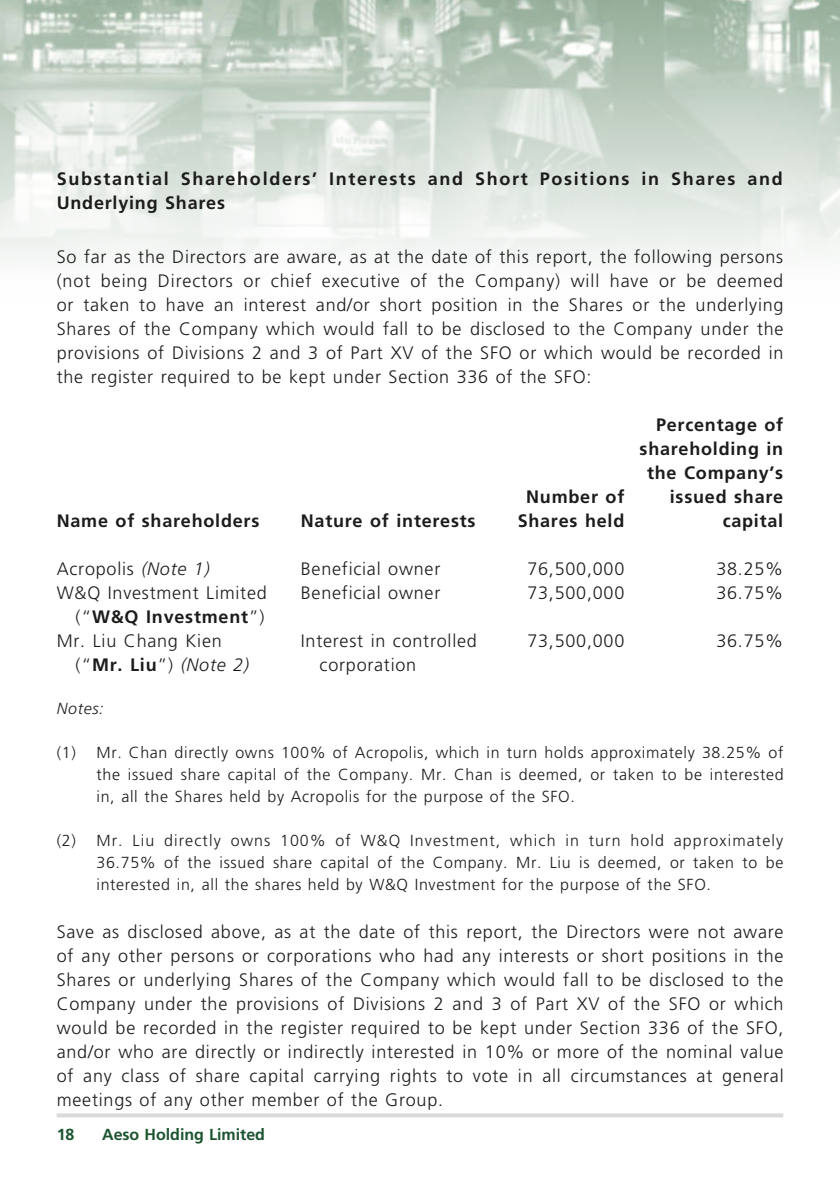
<style>
.page{position:relative;width:840px;height:1191px;background:#fff}
.page>*{position:absolute;margin:0;border:0;box-sizing:border-box;transform-origin:0 0}
.t1{font:300 18px/24px "Frutiger LT Std";letter-spacing:.04em;color:#1c1c1b;text-align:justify}
.t2{font:700 18px/24px "Frutiger LT Std";letter-spacing:.04em;color:#1c1c1b;text-align:center}
.t3{font:700 18px/24px "Frutiger LT Std";letter-spacing:.095em;color:#1c1c1b}
.t4{font:300 16px/22px "Frutiger LT Std";letter-spacing:.04em;color:#1c1c1b;text-align:justify}
.t5{font:700 16px "Frutiger LT Std";letter-spacing:-.005em;color:#1c5430}
.t6{font:italic 300 16px "Frutiger LT Std";letter-spacing:.04em;color:#1c1c1b}
.s1{font-style:italic}
.s2{font-weight:700}
</style>
<div class="page">
<img style="left:0;top:0;width:839px;height:261px">
<svg style="left:57px;top:1113px;width:725px;height:4px;background:#ddd"></svg>
<p class="t3" style="left:57px;top:167px;width:727px">Substantial Shareholders’ Interests and Short Positions in Shares and<br>Underlying Shares</p>
<p class="t1" style="left:57px;top:245px;width:728px">So far as the Directors are aware, as at the date of this report, the following persons (not being Directors or chief executive of the Company) will have or be deemed or taken to have an interest and/or short position in the Shares or the underlying Shares of the Company which would fall to be disclosed to the Company under the provisions of Divisions 2 and 3 of Part XV of the SFO or which would be recorded in the register required to be kept under Section 336 of the SFO:</p>
<p class="t2" style="left:57px;top:508px;width:204px">Name of shareholders</p>
<p class="t2" style="left:300px;top:508px;width:176px">Nature of interests</p>
<p class="t2" style="left:517px;top:485px;width:108px">Number of<br>Shares held</p>
<p class="t2" style="left:639px;top:413px;width:145px;text-align:right">Percentage of shareholding in the Company’s issued share capital</p>
<p class="t1" style="left:57px;top:557px;width:154px">Acropolis <span class="s1">(Note 1)</span></p>
<p class="t1" style="left:301px;top:557px;width:141px">Beneficial owner</p>
<p class="t1" style="left:527px;top:557px;width:98px">76,500,000</p>
<p class="t1" style="left:716px;top:557px;width:68px">38.25%</p>
<p class="t1" style="left:57px;top:581px;width:211px;text-align:right">W&amp;Q Investment Limited (“<span class="s2">W&amp;Q Investment</span>”)</p>
<p class="t1" style="left:301px;top:581px;width:141px">Beneficial owner</p>
<p class="t1" style="left:527px;top:581px;width:98px">73,500,000</p>
<p class="t1" style="left:716px;top:581px;width:68px">36.75%</p>
<p class="t1" style="left:75px;top:629px;width:175px;text-indent:-19px">Mr. Liu Chang Kien (“<span class="s2">Mr. Liu</span>”) <span class="s1">(Note 2)</span></p>
<p class="t1" style="left:319px;top:629px;width:159px;text-indent:-19px">Interest in controlled corporation</p>
<p class="t1" style="left:527px;top:629px;width:98px">73,500,000</p>
<p class="t1" style="left:716px;top:629px;width:68px">36.75%</p>
<p class="t6" style="left:57px;top:699px;width:48px">Notes:</p>
<p class="t4" style="left:96px;top:741px;width:688px;text-indent:-40px">(1) Mr. Chan directly owns 100% of Acropolis, which in turn holds approximately 38.25% of the issued share capital of the Company. Mr. Chan is deemed, or taken to be interested in, all the Shares held by Acropolis for the purpose of the SFO.</p>
<p class="t4" style="left:96px;top:829px;width:688px;text-indent:-40px">(2) Mr. Liu directly owns 100% of W&amp;Q Investment, which in turn hold approximately 36.75% of the issued share capital of the Company. Mr. Liu is deemed, or taken to be interested in, all the shares held by W&amp;Q Investment for the purpose of the SFO.</p>
<p class="t1" style="left:57px;top:920px;width:728px">Save as disclosed above, as at the date of this report, the Directors were not aware of any other persons or corporations who had any interests or short positions in the Shares or underlying Shares of the Company which would fall to be disclosed to the Company under the provisions of Divisions 2 and 3 of Part XV of the SFO or which would be recorded in the register required to be kept under Section 336 of the SFO, and/or who are directly or indirectly interested in 10% or more of the nominal value of any class of share capital carrying rights to vote in all circumstances at general meetings of any other member of the Group.</p>
<p class="t5" style="left:57px;top:1124px;width:19px">18</p>
<p class="t5" style="left:102px;top:1124px;width:164px">Aeso Holding Limited</p>
</div>
